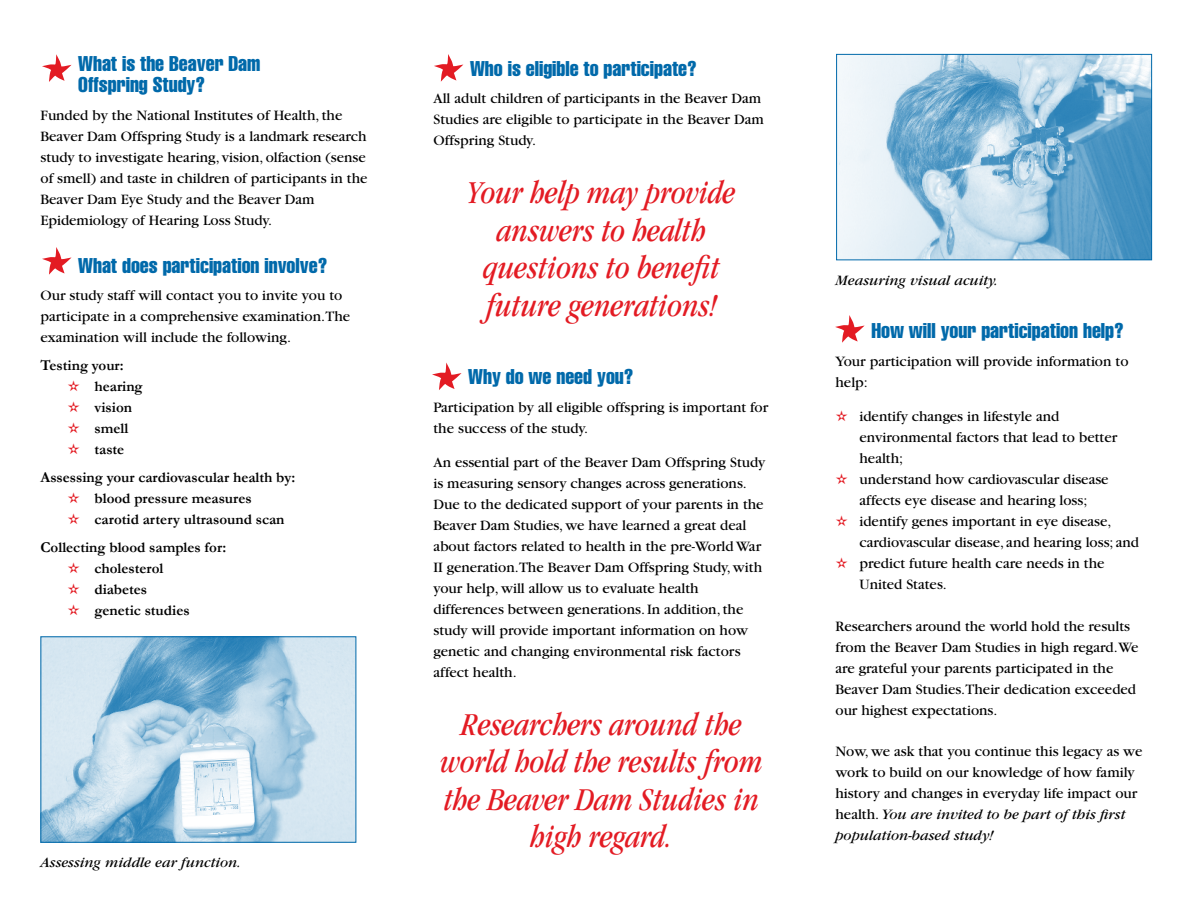
<style>
.page{position:relative;width:1188px;height:918px;background:#fff}
.page>*{position:absolute;margin:0;border:0;box-sizing:border-box;transform-origin:0 0}
.t1{font:italic condensed 33px/37.5px "Garamond";color:#e31b23;text-align:center}
.t2{font:extra-condensed 21px/21px "Helvetica";color:#0069aa}
.t3{font:15px/21px "Garamond";color:#000}
.t4{font:700 15px/21px "Garamond";color:#000}
.t5{font:italic 15px "Garamond";color:#000}
.s1{font-style:italic}
</style>
<div class="page">
<img style="left:42px;top:638px;width:312px;height:203px">
<div style="left:40px;top:636px;width:316px;height:207px;border:1px solid #0069aa"></div>
<svg style="left:42px;top:54px;width:30px;height:28px"></svg>
<svg style="left:42px;top:247px;width:30px;height:28px"></svg>
<svg style="left:434px;top:54px;width:29px;height:28px"></svg>
<svg style="left:432px;top:363px;width:30px;height:27px"></svg>
<img style="left:838px;top:56px;width:312px;height:202px">
<div style="left:836px;top:54px;width:316px;height:206px;border:1px solid #0069aa"></div>
<svg style="left:835px;top:315px;width:30px;height:28px"></svg>
<h2 class="t2" style="left:78px;top:53px;width:184px">What is the Beaver Dam<br>Offspring Study?</h2>
<p class="t3" style="left:40px;top:105px;width:329px">Funded by the National Institutes of Health, the Beaver Dam Offspring Study is a landmark research study to investigate hearing, vision, olfaction (sense of smell) and taste in children of participants in the Beaver Dam Eye Study and the Beaver Dam Epidemiology of Hearing Loss Study.</p>
<h2 class="t2" style="left:78px;top:254px;width:251px">What does participation involve?</h2>
<p class="t3" style="left:40px;top:285px;width:311px">Our study staff will contact you to invite you to participate in a comprehensive examination.The examination will include the following.</p>
<p class="t4" style="left:94px;top:355px;width:50px;text-indent:-54px">Testing your: hearing vision smell taste</p>
<p class="t4" style="left:94px;top:466px;width:202px;text-indent:-54px">Assessing your cardiovascular health by: blood pressure measures carotid artery ultrasound scan</p>
<p class="t4" style="left:94px;top:536px;width:133px;text-indent:-54px">Collecting blood samples for: cholesterol<br>diabetes<br>genetic studies</p>
<p class="t5" style="left:40px;top:854px;width:202px">Assessing middle ear function.</p>
<h2 class="t2" style="left:470px;top:57px;width:228px">Who is eligible to participate?</h2>
<p class="t3" style="left:434px;top:88px;width:332px">All adult children of participants in the Beaver Dam<br>Studies are eligible to participate in the Beaver Dam<br>Offspring Study.</p>
<h1 class="t1" style="left:467px;top:174px;width:270px">Your help may provide answers to health questions to benefit future generations!</h1>
<h2 class="t2" style="left:468px;top:366px;width:167px">Why do we need you?</h2>
<p class="t3" style="left:434px;top:397px;width:336px">Participation by all eligible offspring is important for the success of the study.</p>
<p class="t3" style="left:434px;top:452px;width:333px">An essential part of the Beaver Dam Offspring Study is measuring sensory changes across generations.<br>Due to the dedicated support of your parents in the Beaver Dam Studies, we have learned a great deal about factors related to health in the pre-World War II generation.The Beaver Dam Offspring Study, with your help, will allow us to evaluate health differences between generations. In addition, the study will provide important information on how genetic and changing environmental risk factors affect health.</p>
<h1 class="t1" style="left:440px;top:706px;width:324px">Researchers around the world hold the results from the Beaver Dam Studies in high regard.</h1>
<p class="t5" style="left:836px;top:273px;width:164px">Measuring visual acuity.</p>
<h2 class="t2" style="left:871px;top:320px;width:254px">How will your participation help?</h2>
<p class="t3" style="left:836px;top:351px;width:295px">Your participation will provide information to help:</p>
<p class="t3" style="left:859px;top:406px;width:281px">identify changes in lifestyle and environmental factors that lead to better health;<br>understand how cardiovascular disease affects eye disease and hearing loss; identify genes important in eye disease, cardiovascular disease, and hearing loss; and predict future health care needs in the United States.</p>
<p class="t3" style="left:836px;top:616px;width:304px">Researchers around the world hold the results from the Beaver Dam Studies in high regard.We are grateful your parents participated in the Beaver Dam Studies.Their dedication exceeded our highest expectations.</p>
<p class="t3" style="left:836px;top:741px;width:309px">Now, we ask that you continue this legacy as we work to build on our knowledge of how family history and changes in everyday life impact our health. <span class="s1">You are invited to be part of this first population-based study!</span></p>
</div>
